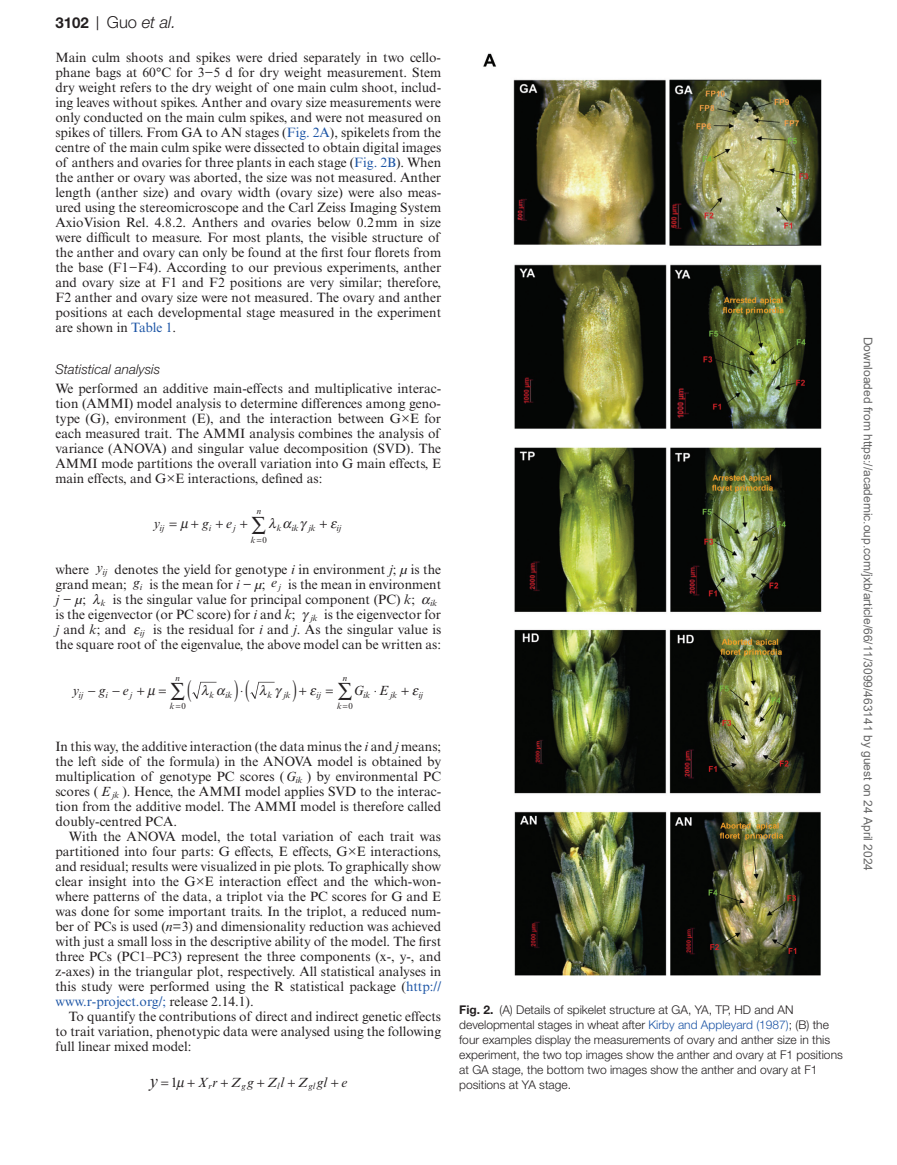
<style>
.page{position:relative;width:897px;height:1165px;background:#fff}
.page>*{position:absolute;margin:0;border:0;box-sizing:border-box;transform-origin:0 0}
.t1{font:italic 18px "Times New Roman MT Std";color:#231f20}
.t2{font:italic 300 16.5px "Helvetica Neue LT Std";color:#231f20}
.t3{font:13.5px/15px "Times New Roman MT Std";color:#231f20;text-align:justify}
.t4{font:italic 13.5px "Times New Roman MT Std";color:#231f20}
.t5{font:italic 300 13.5px "Helvetica Neue LT Std";color:#231f20}
.t6{font:300 12px/15px "Helvetica Neue LT Std";color:#231f20}
.t7{font:12px "Arial";color:#666}
.t8{font:italic 8.7px "Times New Roman MT Std";letter-spacing:-.01em;color:#231f20}
.t9{font:8.7px "Times New Roman MT Std";color:#231f20}
.s1{font-weight:700;font-style:normal;font-size:15px}
.s2{font-family:"Times New Roman MT Std";font-weight:400;font-style:normal;font-size:15px}
.s3{font-style:normal}
.s4{color:#1e56a6}
.s5{font-style:italic}
.s6{font-family:"Gandhari Unicode";font-style:italic}
.s7{font-style:normal;font-size:13.5px}
.s8{font-weight:700}
</style>
<div class="page">
<img style="left:483px;top:53px;width:338px;height:922px">
<svg style="left:250px;top:681px;width:25px;height:18px"></svg>
<svg style="left:192px;top:681px;width:25px;height:18px"></svg>
<p class="t2" style="left:55px;top:12px;width:122px"><span class="s1">3102</span> <span class="s2">|</span> <span class="s3">Guo</span> et al.</p>
<p class="t3" style="left:55px;top:50px;width:387px">Main culm shoots and spikes were dried separately in two cello&shy;phane bags at 60°C for 3−5 d for dry weight measurement. Stem dry weight refers to the dry weight of one main culm shoot, includ&shy;ing leaves without spikes. Anther and ovary size measurements were only conducted on the main culm spikes, and were not measured on spikes of tillers. From GA to AN stages (<span class="s4">Fig. 2A</span>), spikelets from the centre of the main culm spike were dissected to obtain digital images of anthers and ovaries for three plants in each stage (<span class="s4">Fig. 2B</span>). When the anther or ovary was aborted, the size was not measured. Anther length (anther size) and ovary width (ovary size) were also meas&shy;ured using the stereomicroscope and the Carl Zeiss Imaging System AxioVision Rel. 4.8.2. Anthers and ovaries below 0.2mm in size were difficult to measure. For most plants, the visible structure of the anther and ovary can only be found at the first four florets from the base (F1−F4). According to our previous experiments, anther and ovary size at F1 and F2 positions are very similar; therefore, F2 anther and ovary size were not measured. The ovary and anther positions at each developmental stage measured in the experiment are shown in <span class="s4">Table 1</span>.</p>
<p class="t5" style="left:55px;top:361px;width:106px">Statistical analysis</p>
<p class="t3" style="left:55px;top:381px;width:387px">We performed an additive main-effects and multiplicative interac&shy;tion (AMMI) model analysis to determine differences among geno&shy;type (G), environment (E), and the interaction between G×E for each measured trait. The AMMI analysis combines the analysis of variance (ANOVA) and singular value decomposition (SVD). The AMMI mode partitions the overall variation into G main effects, E main effects, and G×E interactions, defined as:</p>
<p class="t4" style="left:153px;top:516px;width:8px">y</p>
<p class="t4" style="left:202px;top:516px;width:8px">g</p>
<p class="t8" style="left:257px;top:506px;width:6px">n</p>
<p class="t8" style="left:159px;top:523px;width:6px">ij</p>
<p class="t8" style="left:209px;top:523px;width:4px">i</p>
<p class="t8" style="left:226px;top:523px;width:11px">j<sup>e</sup></p>
<p class="t8" style="left:277px;top:523px;width:40px">k ik jk</p>
<p class="t8" style="left:336px;top:523px;width:6px">ij</p>
<p class="t8" style="left:251px;top:534px;width:6px">k</p>
<p class="t9" style="left:262px;top:534px;width:6px">0</p>
<p class="t3" style="left:55px;top:561px;width:387px;text-align:left">where <span class="s5">y</span><sub>ij</sub> denotes the yield for genotype <span class="s5">i</span> in environment <span class="s5">j</span>; <span class="s6">µ</span> is the grand mean; <span class="s5">g</span><sub>i</sub> is the mean for <span class="s5">i</span> − <span class="s6">µ</span>; <span class="s5">e</span><sub>j</sub> is the mean in environment <span class="s5">j</span> − <span class="s6">µ</span>; <sub>k</sub> is the singular value for principal component (PC) <span class="s5">k</span>; <sub>ik </sub>is the eigenvector (or PC score) for <span class="s5">i</span> and <span class="s5">k</span>; <sub>jk</sub> is the eigenvector for <span class="s5">j</span> and <span class="s5">k</span>; and <sub>ij</sub> is the residual for <span class="s5">i</span> and <span class="s5">j</span>. As the singular value is the square root of the eigenvalue, the above model can be written as:</p>
<p class="t4" style="left:72px;top:682px;width:8px">y</p>
<p class="t4" style="left:88px;top:682px;width:19px">−g</p>
<p class="t8" style="left:176px;top:672px;width:6px">n</p>
<p class="t8" style="left:343px;top:672px;width:6px">n</p>
<p class="t8" style="left:78px;top:689px;width:6px">ij</p>
<p class="t8" style="left:105px;top:689px;width:4px">i</p>
<p class="t8" style="left:123px;top:689px;width:11px">j<sup>e</sup></p>
<p class="t4" style="left:353px;top:682px;width:11px">G</p>
<p class="t4" style="left:374px;top:682px;width:16px">⋅E</p>
<p class="t8" style="left:209px;top:689px;width:24px">k ik</p>
<p class="t8" style="left:267px;top:689px;width:6px">k</p>
<p class="t8" style="left:283px;top:689px;width:8px">jk</p>
<p class="t8" style="left:316px;top:689px;width:6px">ij</p>
<p class="t8" style="left:363px;top:689px;width:8px">ik</p>
<p class="t8" style="left:390px;top:689px;width:8px">jk</p>
<p class="t8" style="left:418px;top:689px;width:6px">ij</p>
<p class="t8" style="left:170px;top:701px;width:6px">k</p>
<p class="t8" style="left:337px;top:701px;width:6px">k</p>
<p class="t9" style="left:181px;top:701px;width:6px">0</p>
<p class="t9" style="left:348px;top:701px;width:6px">0</p>
<p class="t3" style="left:55px;top:738px;width:387px">In this way, the additive interaction (the data minus the <span class="s5">i</span> and <span class="s5">j</span> means; the left side of the formula) in the ANOVA model is obtained by multiplication of genotype PC scores (<span class="s5">G</span><sub>ik</sub> ) by environmental PC scores ( <span class="s5">E</span><sub>jk</sub> ). Hence, the AMMI model applies SVD to the interac&shy;tion from the additive model. The AMMI model is therefore called doubly-centred PCA.</p>
<p class="t3" style="left:55px;top:828px;width:387px;text-indent:14px">With the ANOVA model, the total variation of each trait was partitioned into four parts: G effects, E effects, G×E interactions, and residual; results were visualized in pie plots. To graphically show clear insight into the G×E interaction effect and the which-won&shy;where patterns of the data, a triplot via the PC scores for G and E was done for some important traits. In the triplot, a reduced num&shy;ber of PCs is used (<span class="s5">n</span>=3) and dimensionality reduction was achieved with just a small loss in the descriptive ability of the model. The first three PCs (PC1–PC3) represent the three components (x-, y-, and z-axes) in the triangular plot, respectively. All statistical analyses in this study were performed using the R statistical package (<span class="s4">http:// www.r-project.org/;</span> release 2.14.1).</p>
<p class="t3" style="left:55px;top:1008px;width:387px;text-indent:14px">To quantify the contributions of direct and indirect genetic effects to trait variation, phenotypic data were analysed using the following full linear mixed model:</p>
<h1 class="t1" style="left:149px;top:1070px;width:30px">y <span class="s7">1</span></h1>
<p class="t4" style="left:198px;top:1074px;width:22px">X r<sub>r</sub></p>
<p class="t8" style="left:241px;top:1081px;width:6px">g</p>
<p class="t4" style="left:231px;top:1074px;width:55px">Zg Zl<sub>l</sub></p>
<p class="t8" style="left:308px;top:1081px;width:6px">g</p>
<p class="t4" style="left:298px;top:1074px;width:50px">Zg<sub>l</sub> l e</p>
<p class="t6" style="left:459px;top:1001px;width:385px"><span class="s8">Fig. 2.</span> (A) Details of spikelet structure at GA, YA, TP, HD and AN developmental stages in wheat after <span class="s4">Kirby and Appleyard (1987)</span>; (B) the four examples display the measurements of ovary and anther size in this experiment, the two top images show the anther and ovary at F1 positions at GA stage, the bottom two images show the anther and ovary at F1 positions at YA stage.</p>
<p class="t7" style="left:872px;top:336px;width:535px;rotate:90deg">Downloaded from https://academic.oup.com/jxb/article/66/11/3099/463141 by guest on 24 April 2024</p>
</div>
